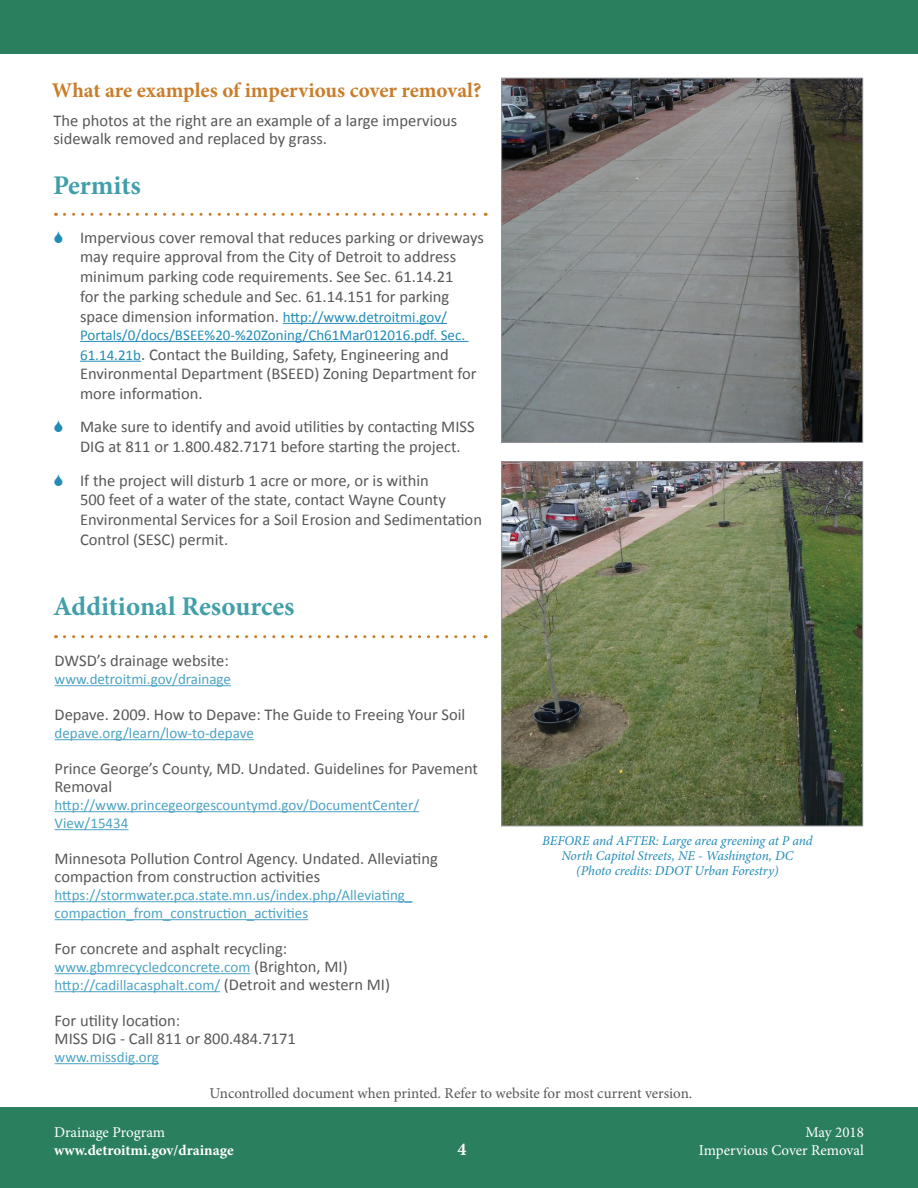
<style>
.page{position:relative;width:918px;height:1188px;background:#fff}
.page>*{position:absolute;margin:0;border:0;box-sizing:border-box;transform-origin:0 0}
.t1{font:700 27px "Minion Pro";color:#429fa9}
.Header_2{font:700 21px "Minion Pro";letter-spacing:-.005em;color:#c97d2a}
.t2{font:700 18px "Minion Pro";color:#fff}
.Body_Copy{font:16.5px/19.8px "Calibri";color:#57585a}
.Body_Copy-2{font:15px/18px "Calibri";color:#4ca3c4}
.Body_Copy-3{font:15px "Minion Pro";color:#57585a}
.t3{font:15px "Calibri";color:#238cb6}
.t4{font:15px "Minion Pro";color:#fff}
.t5{font:700 15px "Minion Pro";color:#fff}
.t6{font:italic 13.5px/15px "Minion Pro";letter-spacing:-.01em;color:#238cb6;text-align:center}
.s1{font-size:15px;color:#238cb6}
.s2{font-size:16.5px;color:#57585a}
</style>
<div class="page">
<div style="left:0;top:1107px;width:918px;height:81px;background:#2a7f5f"></div>
<div style="left:0;top:0;width:918px;height:54px;background:#2a7f5f"></div>
<hr style="left:55px;top:685px;width:176px;height:1px;background:#4ca3c4">
<hr style="left:55px;top:739px;width:199px;height:1px;background:#4ca3c4">
<hr style="left:55px;top:811px;width:364px;height:1px;background:#4ca3c4">
<hr style="left:55px;top:829px;width:73px;height:1px;background:#4ca3c4">
<hr style="left:55px;top:901px;width:357px;height:1px;background:#4ca3c4">
<hr style="left:55px;top:919px;width:253px;height:1px;background:#4ca3c4">
<hr style="left:55px;top:973px;width:195px;height:1px;background:#4ca3c4">
<hr style="left:55px;top:991px;width:165px;height:1px;background:#4ca3c4">
<hr style="left:55px;top:1063px;width:104px;height:1px;background:#4ca3c4">
<img style="left:503px;top:80px;width:358px;height:361px">
<div style="left:501px;top:78px;width:362px;height:365px;border:1px solid #939598"></div>
<img style="left:503px;top:463px;width:358px;height:361px">
<div style="left:501px;top:461px;width:362px;height:365px;border:1px solid #939598"></div>
<svg style="left:64px;top:635px;width:422px;height:3px"></svg>
<hr style="left:283px;top:323px;width:164px;height:1px;background:#238cb6">
<hr style="left:80px;top:341px;width:389px;height:1px;background:#238cb6">
<hr style="left:80px;top:361px;width:61px;height:1px;background:#238cb6">
<svg style="left:64px;top:213px;width:422px;height:3px"></svg>
<p class="Header_2" style="left:52px;top:76px;width:431px">What are examples of impervious cover removal?</p>
<p class="Body_Copy" style="left:53px;top:112px;width:405px;line-height:18px">The photos at the right are an example of a large impervious sidewalk removed and replaced by grass.</p>
<p class="t1" style="left:53px;top:166px;width:89px">Permits</p>
<p class="Body_Copy" style="left:80px;top:227px;width:405px">Impervious cover removal that reduces parking or driveways may require approval from the City of Detroit to address minimum parking code requirements. See Sec. 61.14.21<br>for the parking schedule and Sec. 61.14.151 for parking space dimension information. <span class="s1">http://www.detroitmi.gov/</span></p>
<p class="t3" style="left:80px;top:325px;width:387px">Portals/0/docs/BSEE%20-%20Zoning/Ch61Mar012016.pdf. Sec.</p>
<p class="Body_Copy" style="left:80px;top:344px;width:398px"><span class="s1">61.14.21b</span>. Contact the Building, Safety, Engineering and<br>Environmental Department (BSEED) Zoning Department for more information.</p>
<p class="Body_Copy" style="left:80px;top:417px;width:396px">Make sure to identify and avoid utilities by contacting MISS<br>DIG at 811 or 1.800.482.7171 before starting the project.</p>
<p class="Body_Copy" style="left:80px;top:470px;width:403px">If the project will disturb 1 acre or more, or is within<br>500 feet of a water of the state, contact Wayne County Environmental Services for a Soil Erosion and Sedimentation Control (SESC) permit.</p>
<p class="t1" style="left:53px;top:587px;width:243px">Additional Resources</p>
<p class="Body_Copy" style="left:55px;top:651px;width:176px">DWSD’s drainage website:</p>
<p class="Body_Copy-2" style="left:55px;top:670px;width:178px">www.detroitmi.gov/drainage</p>
<p class="Body_Copy" style="left:55px;top:705px;width:412px">Depave. 2009. How to Depave: The Guide to Freeing Your Soil</p>
<p class="Body_Copy-2" style="left:55px;top:724px;width:201px">depave.org/learn/low-to-depave</p>
<p class="Body_Copy" style="left:55px;top:760px;width:425px;line-height:18px">Prince George’s County, MD. Undated. Guidelines for Pavement<br>Removal</p>
<p class="Body_Copy-2" style="left:55px;top:796px;width:366px">http://www.princegeorgescountymd.gov/DocumentCenter/<br>View/15434</p>
<p class="Body_Copy" style="left:55px;top:850px;width:385px;line-height:18px">Minnesota Pollution Control Agency. Undated. Alleviating compaction from construction activities</p>
<p class="Body_Copy-2" style="left:55px;top:886px;width:359px">https://stormwater.pca.state.mn.us/index.php/Alleviating_ compaction_from_construction_activities</p>
<p class="Body_Copy" style="left:55px;top:939px;width:234px">For concrete and asphalt recycling:</p>
<p class="Body_Copy-2" style="left:55px;top:958px;width:337px">www.gbmrecycledconcrete.com <span class="s2">(Brighton, MI) </span>http://cadillacasphalt.com/ <span class="s2">(Detroit and western MI)</span></p>
<p class="Body_Copy" style="left:55px;top:1012px;width:243px;line-height:18px">For utility location:<br>MISS DIG - Call 811 or 800.484.7171</p>
<p class="Body_Copy-2" style="left:55px;top:1048px;width:106px">www.missdig.org</p>
<p class="t6" style="left:542px;top:833px;width:272px">BEFORE and AFTER: Large area greening at P and<br>North Capitol Streets, NE - Washington, DC</p>
<p class="t6" style="left:576px;top:863px;width:204px">(Photo credits: DDOT Urban Forestry)</p>
<p class="Body_Copy-3" style="left:210px;top:1083px;width:484px">Uncontrolled document when printed. Refer to website for most current version.</p>
<p class="t4" style="left:54px;top:1123px;width:113px">Drainage Program</p>
<p class="t5" style="left:54px;top:1140px;width:181px">www.detroitmi.gov/drainage</p>
<p class="t4" style="left:805px;top:1123px;width:60px">May 2018</p>
<p class="t2" style="left:458px;top:1137px;width:10px">4</p>
<p class="t4" style="left:699px;top:1141px;width:167px">Impervious Cover Removal</p>
</div>
